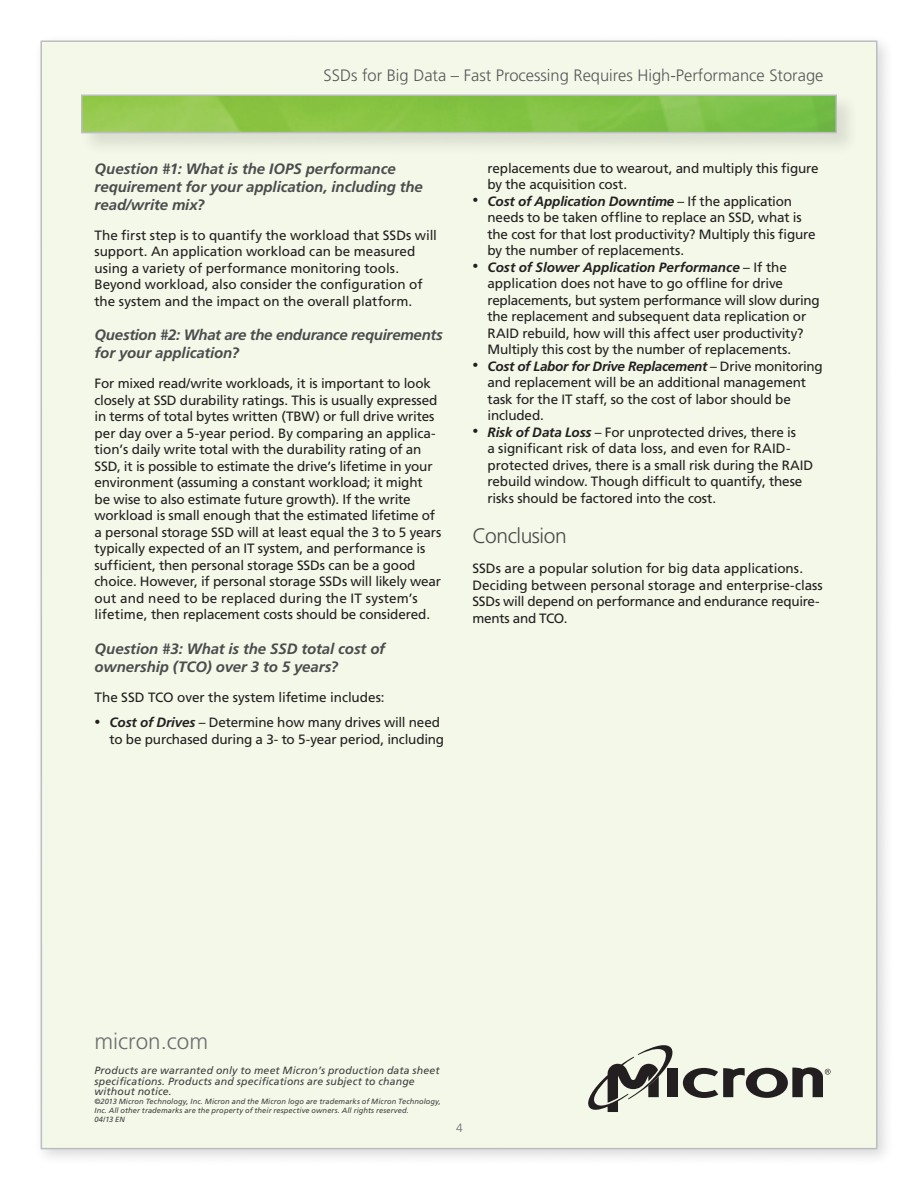
<style>
.page{position:relative;width:918px;height:1188px;background:#fff}
.page>*{position:absolute;margin:0;border:0;box-sizing:border-box;transform-origin:0 0}
.t1{font:300 22.5px "Frutiger";color:#6c6d70}
.t2{font:300 21px "Frutiger";letter-spacing:-.025em;color:#4b4c4d}
.t3{font:300 16.5px "Frutiger";color:#57585a}
.t4{font:italic 700 15px/18px "Frutiger";letter-spacing:-.005em;color:#4b4c4d}
.t5{font:13.5px/16.5px "Frutiger";letter-spacing:-.01em;color:#231f20}
.t6{font:300 12px "Frutiger";color:#6c6d70}
.t7{font:italic 10.5px/10.5px "Frutiger";letter-spacing:.02em;color:#3e3e3f}
.t8{font:italic 7.5px/9px "Frutiger";letter-spacing:.015em;color:#3e3e3f}
.s1{font-size:12px}
.s2{font-weight:700;font-style:italic}
</style>
<div class="page">
<div style="left:33px;top:33px;width:862px;height:1134px;background:#231f20;opacity:.17"></div>
<div style="left:41px;top:41px;width:836px;height:1108px;background:#f3f8e8"></div>
<div style="left:79px;top:93px;width:781px;height:63px;background:#e7ecdd"></div>
<img style="left:84px;top:97px;width:750px;height:33px">
<div style="left:81px;top:94px;width:756px;height:39px;border:2px solid #bcbdc0"></div>
<div style="left:668px;top:1069px;width:10px;height:28px;background:#231f20"></div>
<svg style="left:588px;top:1045px;width:87px;height:67px"></svg>
<svg style="left:683px;top:1067px;width:148px;height:31px"></svg>
<p class="t3" style="left:324px;top:66px;width:501px">SSDs for Big Data – Fast Processing Requires High-Performance Storage</p>
<p class="t4" style="left:94px;top:159px;width:330px">Question #1: What is the IOPS performance requirement for your application, including the read/write mix?</p>
<p class="t5" style="left:94px;top:227px;width:344px">The first step is to quantify the workload that SSDs will support. An application workload can be measured using a variety of performance monitoring tools.<br>Beyond workload, also consider the configuration of the system and the impact on the overall platform.</p>
<p class="t4" style="left:94px;top:326px;width:350px">Question #2: What are the endurance requirements for your application?</p>
<p class="t5" style="left:94px;top:375px;width:348px">For mixed read/write workloads, it is important to look closely at SSD durability ratings. This is usually expressed in terms of total bytes written (TBW) or full drive writes per day over a 5-year period. By comparing an applica&shy;tion’s daily write total with the durability rating of an SSD, it is possible to estimate the drive’s lifetime in your environment (assuming a constant workload; it might be wise to also estimate future growth). If the write workload is small enough that the estimated lifetime of a personal storage SSD will at least equal the 3 to 5 years typically expected of an IT system, and performance is sufficient, then personal storage SSDs can be a good choice. However, if personal storage SSDs will likely wear out and need to be replaced during the IT system’s lifetime, then replacement costs should be considered.</p>
<p class="t4" style="left:94px;top:639px;width:292px">Question #3: What is the SSD total cost of ownership (TCO) over 3 to 5 years?</p>
<p class="t5" style="left:94px;top:689px;width:292px">The SSD TCO over the system lifetime includes:</p>
<p class="t5" style="left:110px;top:714px;width:336px;text-indent:-15px"><span class="s1">•</span> <span class="s2">Cost of Drives</span> – Determine how many drives will need to be purchased during a 3- to 5-year period, including</p>
<p class="t5" style="left:488px;top:159px;width:333px">replacements due to wearout, and multiply this figure by the acquisition cost.</p>
<p class="t5" style="left:488px;top:192px;width:330px;text-indent:-15px"><span class="s1">•</span> <span class="s2">Cost of Application Downtime</span> – If the application needs to be taken offline to replace an SSD, what is the cost for that lost productivity? Multiply this figure by the number of replacements.</p>
<p class="t5" style="left:488px;top:258px;width:334px;text-indent:-15px"><span class="s1">•</span> <span class="s2">Cost of Slower Application Performance</span> – If the application does not have to go offline for drive replacements, but system performance will slow during the replacement and subsequent data replication or RAID rebuild, how will this affect user productivity?<br>Multiply this cost by the number of replacements.</p>
<p class="t5" style="left:488px;top:357px;width:337px;text-indent:-15px"><span class="s1">•</span> <span class="s2">Cost of Labor for Drive Replacement</span> – Drive monitoring and replacement will be an additional management task for the IT staff, so the cost of labor should be included.</p>
<p class="t5" style="left:488px;top:423px;width:327px;text-indent:-15px"><span class="s1">•</span> <span class="s2">Risk of Data Loss</span> – For unprotected drives, there is<br>a significant risk of data loss, and even for RAID&shy;protected drives, there is a small risk during the RAID rebuild window. Though difficult to quantify, these risks should be factored into the cost.</p>
<p class="t2" style="left:472px;top:524px;width:96px">Conclusion</p>
<p class="t5" style="left:472px;top:560px;width:352px">SSDs are a popular solution for big data applications.<br>Deciding between personal storage and enterprise-class SSDs will depend on performance and endurance require&shy;ments and TCO.</p>
<p class="t1" style="left:94px;top:1029px;width:115px">micron.com</p>
<p class="t7" style="left:94px;top:1065px;width:347px">Products are warranted only to meet Micron’s production data sheet specifications. Products and specifications are subject to change without notice.</p>
<p class="t8" style="left:94px;top:1097px;width:348px">©2013 Micron Technology, Inc. Micron and the Micron logo are trademarks of Micron Technology,<br>Inc. All other trademarks are the property of their respective owners. All rights reserved.<br>04/13 EN</p>
<p class="t6" style="left:456px;top:1121px;width:8px">4</p>
</div>
